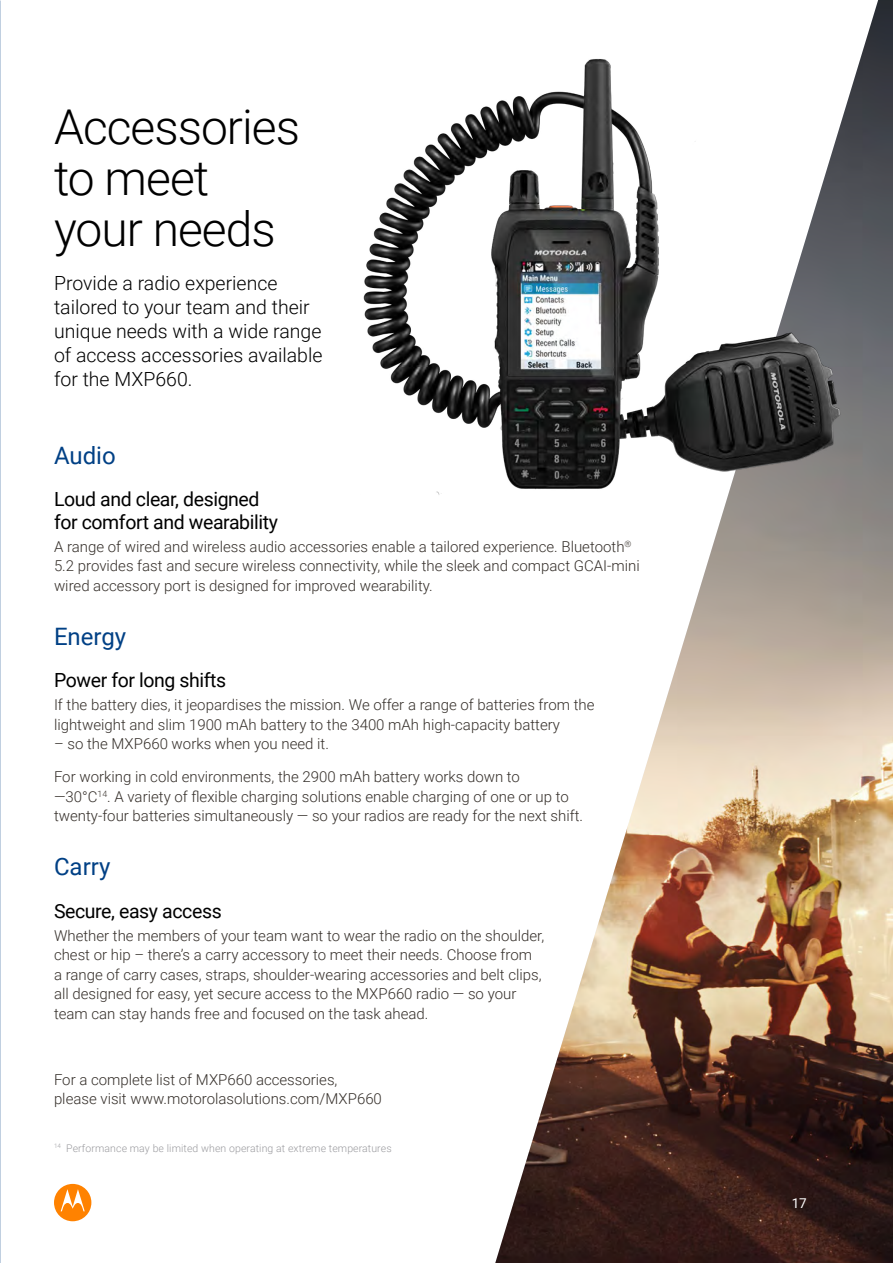
<style>
.page{position:relative;width:893px;height:1263px;background:#fff}
.page>*{position:absolute;margin:0;border:0;box-sizing:border-box;transform-origin:0 0}
.t1{font:300 48px/51px "Roboto";letter-spacing:-.02em;color:#000}
.t2{font:24px "Roboto";color:#004085}
.t3{font:300 19.5px/24px "Roboto";color:#000}
.t4{font:19.5px/22.5px "Roboto";letter-spacing:-.02em;color:#000}
.t5{font:300 15px/19.5px "Roboto";color:#352f2a}
.t6{font:13.5px "Roboto";color:#fff}
.t7{font:300 10.5px "Roboto";letter-spacing:.01em;color:#9b9b9f}
</style>
<div class="page">
<svg style="left:0;top:0;width:1px;height:1263px"></svg>
<img style="left:495px;top:0;width:398px;height:1263px">
<img style="left:363px;top:0;width:481px;height:511px">
<svg style="left:54px;top:1184px;width:37px;height:37px"></svg>
<h1 class="t1" style="left:54px;top:100px;width:248px">Accessories to meet your needs</h1>
<h3 class="t3" style="left:54px;top:271px;width:270px">Provide a radio experience tailored to your team and their unique needs with a wide range of access accessories available for the MXP660.</h3>
<h2 class="t2" style="left:54px;top:438px;width:63px">Audio</h2>
<h3 class="t4" style="left:54px;top:487px;width:226px">Loud and clear, designed for comfort and wearability</h3>
<p class="t5" style="left:54px;top:536px;width:587px">A range of wired and wireless audio accessories enable a tailored experience. Bluetooth<sup>®<br></sup>5.2 provides fast and secure wireless connectivity, while the sleek and compact GCAI-mini wired accessory port is designed for improved wearability.</p>
<h2 class="t2" style="left:54px;top:619px;width:74px">Energy</h2>
<h3 class="t4" style="left:54px;top:668px;width:174px">Power for long shifts</h3>
<p class="t5" style="left:54px;top:694px;width:542px">If the battery dies, it jeopardises the mission. We offer a range of batteries from the lightweight and slim 1900 mAh battery to the 3400 mAh high-capacity battery</p>
<p class="t5" style="left:54px;top:733px;width:276px">– so the MXP660 works when you need it.</p>
<p class="t5" style="left:54px;top:766px;width:531px">For working in cold environments, the 2900 mAh battery works down to<br>—30°C<sup>14</sup>. A variety of flexible charging solutions enable charging of one or up to twenty-four batteries simultaneously — so your radios are ready for the next shift.</p>
<h2 class="t2" style="left:54px;top:850px;width:58px">Carry</h2>
<h3 class="t4" style="left:54px;top:899px;width:169px">Secure, easy access</h3>
<p class="t5" style="left:54px;top:925px;width:492px">Whether the members of your team want to wear the radio on the shoulder, chest or hip – there’s a carry accessory to meet their needs. Choose from<br>a range of carry cases, straps, shoulder-wearing accessories and belt clips, all designed for easy, yet secure access to the MXP660 radio — so your team can stay hands free and focused on the task ahead.</p>
<p class="t5" style="left:54px;top:1069px;width:329px">For a complete list of MXP660 accessories, please visit www.motorolasolutions.com/MXP660</p>
<p class="t7" style="left:54px;top:1141px;width:339px"><sup>14</sup> Performance may be limited when operating at extreme temperatures</p>
<p class="t6" style="left:792px;top:1194px;width:17px">17</p>
</div>
